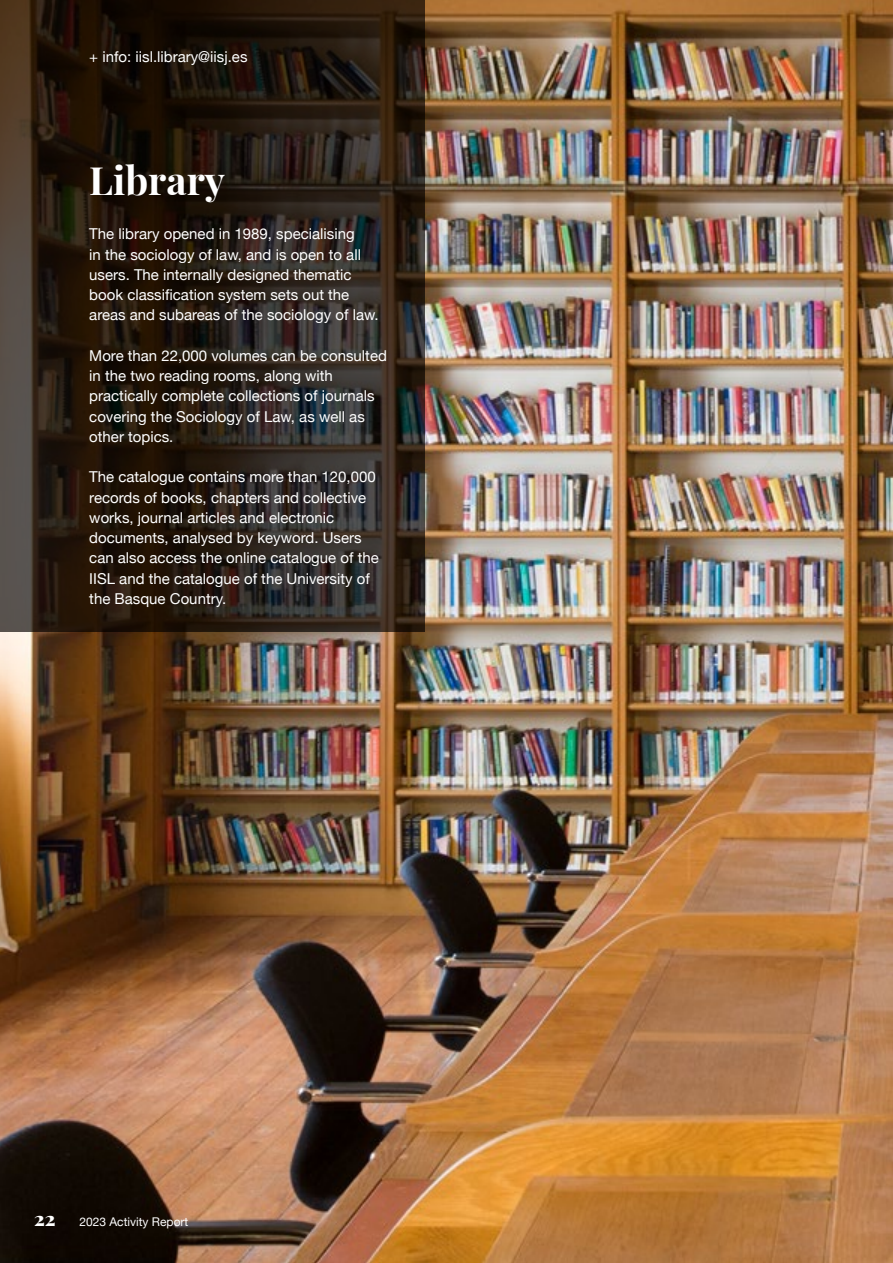
<style>
.page{position:relative;width:893px;height:1263px;background:#fff}
.page>*{position:absolute;margin:0;border:0;box-sizing:border-box;transform-origin:0 0}
.t1{font:700 39px "Playfair Display";color:#fff}
.t2{font:15px/20.2px "Helvetica Neue";color:#fff}
.t3{font:12px "Helvetica Neue";color:#fff}
.s1{font-family:"Playfair Display";font-weight:900;font-size:19.5px}
</style>
<div class="page">
<img style="left:0;top:0;width:893px;height:1263px">
<svg style="left:0;top:0;width:425px;height:631px;background:#2a2018"></svg>
<p class="t2" style="left:89px;top:48px;width:160px">+ info: iisl.library@iisj.es</p>
<h1 class="t1" style="left:89px;top:150px;width:137px">Library</h1>
<p class="t2" style="left:89px;top:225px;width:291px">The library opened in 1989, specialising<br>in the sociology of law, and is open to all users. The internally designed thematic book classification system sets out the areas and subareas of the sociology of law.</p>
<p class="t2" style="left:89px;top:346px;width:299px">More than 22,000 volumes can be consulted in the two reading rooms, along with practically complete collections of journals covering the Sociology of Law, as well as other topics.</p>
<p class="t2" style="left:89px;top:468px;width:291px">The catalogue contains more than 120,000 records of books, chapters and collective works, journal articles and electronic documents, analysed by keyword. Users can also access the online catalogue of the IISL and the catalogue of the University of the Basque Country.</p>
<p class="t3" style="left:34px;top:1213px;width:156px"><span class="s1">22</span> 2023 Activity Report</p>
</div>
